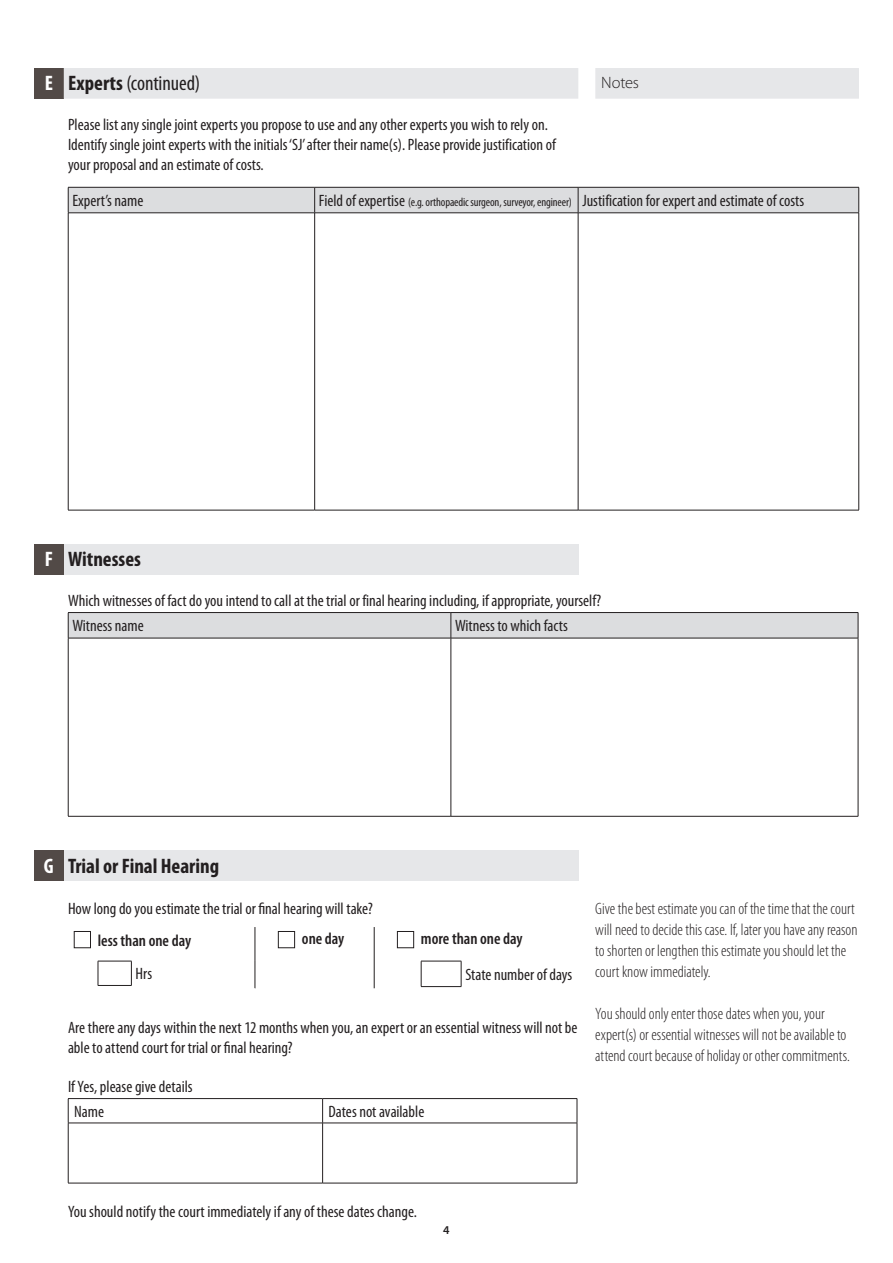
<style>
.page{position:relative;width:893px;height:1263px;background:#fff}
.page>*{position:absolute;margin:0;border:0;box-sizing:border-box;transform-origin:0 0}
.t1{font:700 condensed 21px "Myriad Pro";color:#231f20}
.t2{font:condensed 21px "Myriad Pro";letter-spacing:-.005em;color:#231f20}
.t3{font:condensed 16.5px/19.8px "Myriad Pro";color:#231f20}
.t4{font:300 condensed 16.5px/21px "Myriad Pro";color:#231f20}
.t5{font:600 condensed 16.5px "Myriad Pro";color:#231f20}
.t6{font:300 16.5px "Myriad Pro";letter-spacing:-.01em;color:#231f20}
.t7{font:600 12px "Myriad Pro";color:#231f20}
.s1{font-weight:700;color:#fff}
.s2{font-weight:700}
.s3{font-size:12px}
.s4{color:#fff}
</style>
<div class="page">
<svg style="left:69px;top:214px;width:789px;height:296px"></svg>
<svg style="left:68px;top:187px;width:791px;height:26px;background:#d0d1d3"></svg>
<hr style="left:68px;top:213px;width:1px;height:297px;background:#231f20">
<hr style="left:68px;top:213px;width:247px;height:1px;background:#231f20">
<hr style="left:315px;top:213px;width:263px;height:1px;background:#231f20">
<hr style="left:578px;top:213px;width:281px;height:1px;background:#231f20">
<hr style="left:314px;top:213px;width:1px;height:297px;background:#231f20">
<hr style="left:578px;top:213px;width:1px;height:297px;background:#231f20">
<hr style="left:858px;top:213px;width:1px;height:297px;background:#231f20">
<hr style="left:68px;top:510px;width:247px;height:1px;background:#231f20">
<hr style="left:315px;top:510px;width:263px;height:1px;background:#231f20">
<hr style="left:578px;top:510px;width:281px;height:1px;background:#231f20">
<div style="left:397px;top:931px;width:17px;height:17px;border:1px solid #231f20"></div>
<svg style="left:421px;top:962px;width:1px;height:24px"></svg>
<hr style="left:421px;top:961px;width:40px;height:1px;background:#231f20">
<hr style="left:421px;top:986px;width:40px;height:1px;background:#231f20">
<svg style="left:461px;top:961px;width:1px;height:25px"></svg>
<div style="left:34px;top:68px;width:30px;height:31px;background:#524a47"></div>
<div style="left:64px;top:68px;width:795px;height:31px;background:#e6e7e9"></div>
<div style="left:34px;top:850px;width:30px;height:31px;background:#524a47"></div>
<div style="left:64px;top:850px;width:514px;height:31px;background:#e6e7e9"></div>
<hr style="left:255px;top:927px;width:1px;height:34px;background:#231f20">
<svg style="left:255px;top:961px;width:1px;height:27px"></svg>
<div style="left:74px;top:931px;width:17px;height:17px;border:1px solid #231f20"></div>
<hr style="left:98px;top:985px;width:34px;height:1px;background:#231f20">
<svg style="left:98px;top:961px;width:34px;height:24px"></svg>
<hr style="left:374px;top:927px;width:1px;height:61px;background:#231f20">
<div style="left:278px;top:931px;width:17px;height:17px;border:1px solid #231f20"></div>
<div style="left:34px;top:544px;width:30px;height:31px;background:#524a47"></div>
<div style="left:64px;top:544px;width:514px;height:31px;background:#e6e7e9"></div>
<svg style="left:69px;top:639px;width:789px;height:177px"></svg>
<svg style="left:68px;top:612px;width:791px;height:26px;background:#d1d1d3"></svg>
<hr style="left:68px;top:638px;width:383px;height:1px;background:#231f20">
<hr style="left:68px;top:638px;width:1px;height:178px;background:#231f20">
<hr style="left:451px;top:638px;width:407px;height:1px;background:#231f20">
<hr style="left:451px;top:638px;width:1px;height:178px;background:#231f20">
<hr style="left:858px;top:638px;width:1px;height:178px;background:#231f20">
<hr style="left:68px;top:816px;width:383px;height:1px;background:#231f20">
<hr style="left:451px;top:816px;width:407px;height:1px;background:#231f20">
<hr style="left:68px;top:1098px;width:255px;height:1px;background:#231f20">
<svg style="left:68px;top:1099px;width:1px;height:24px"></svg>
<hr style="left:323px;top:1098px;width:254px;height:1px;background:#231f20">
<svg style="left:322px;top:1099px;width:1px;height:24px"></svg>
<svg style="left:577px;top:1099px;width:1px;height:24px"></svg>
<hr style="left:68px;top:1123px;width:255px;height:1px;background:#231f20">
<hr style="left:68px;top:1123px;width:1px;height:60px;background:#231f20">
<hr style="left:323px;top:1123px;width:254px;height:1px;background:#231f20">
<hr style="left:322px;top:1123px;width:1px;height:60px;background:#231f20">
<hr style="left:577px;top:1123px;width:1px;height:60px;background:#231f20">
<hr style="left:68px;top:1183px;width:255px;height:1px;background:#231f20">
<hr style="left:323px;top:1183px;width:254px;height:1px;background:#231f20">
<p class="t2" style="left:45px;top:72px;width:157px"><span class="s1">E</span> <span class="s2">Experts</span> (continued)</p>
<p class="t3" style="left:68px;top:115px;width:489px">Please list any single joint experts you propose to use and any other experts you wish to rely on.<br>Identify single joint experts with the initials ‘SJ’ after their name(s). Please provide justification of your proposal and an estimate of costs.</p>
<p class="t3" style="left:72px;top:191px;width:72px">Expert’s name</p>
<p class="t3" style="left:319px;top:191px;width:487px">Field of expertise <span class="s3">(e.g. orthopaedic surgeon, surveyor, engineer)</span> Justification for expert and estimate of costs</p>
<p class="t6" style="left:601px;top:74px;width:39px">Notes</p>
<p class="t1" style="left:45px;top:548px;width:98px"><span class="s4">F</span> Witnesses</p>
<p class="t3" style="left:68px;top:589px;width:535px;line-height:25px">Which witnesses of fact do you intend to call at the trial or final hearing including, if appropriate, yourself?<br>Witness name</p>
<p class="t3" style="left:455px;top:616px;width:114px">Witness to which facts</p>
<p class="t1" style="left:44px;top:854px;width:177px"><span class="s4">G</span> Trial or Final Hearing</p>
<p class="t3" style="left:68px;top:899px;width:306px">How long do you estimate the trial or final hearing will take?</p>
<p class="t5" style="left:302px;top:928px;width:44px">one day</p>
<p class="t5" style="left:421px;top:929px;width:103px">more than one day</p>
<p class="t3" style="left:465px;top:965px;width:108px">State number of days</p>
<p class="t3" style="left:68px;top:1018px;width:511px">Are there any days within the next 12 months when you, an expert or an essential witness will not be able to attend court for trial or final hearing?</p>
<p class="t5" style="left:98px;top:930px;width:95px">less than one day</p>
<p class="t3" style="left:136px;top:964px;width:18px">Hrs</p>
<p class="t3" style="left:74px;top:1075px;width:120px;line-height:24.6px;text-indent:-6px">If Yes, please give details<br>Name</p>
<p class="t3" style="left:329px;top:1102px;width:97px">Dates not available</p>
<p class="t4" style="left:595px;top:898px;width:264px">Give the best estimate you can of the time that the court will need to decide this case. If, later you have any reason to shorten or lengthen this estimate you should let the court know immediately.</p>
<p class="t4" style="left:595px;top:1003px;width:256px">You should only enter those dates when you, your expert(s) or essential witnesses will not be available to attend court because of holiday or other commitments.</p>
<p class="t3" style="left:68px;top:1202px;width:350px">You should notify the court immediately if any of these dates change.</p>
<p class="t7" style="left:443px;top:1222px;width:8px">4</p>
</div>
